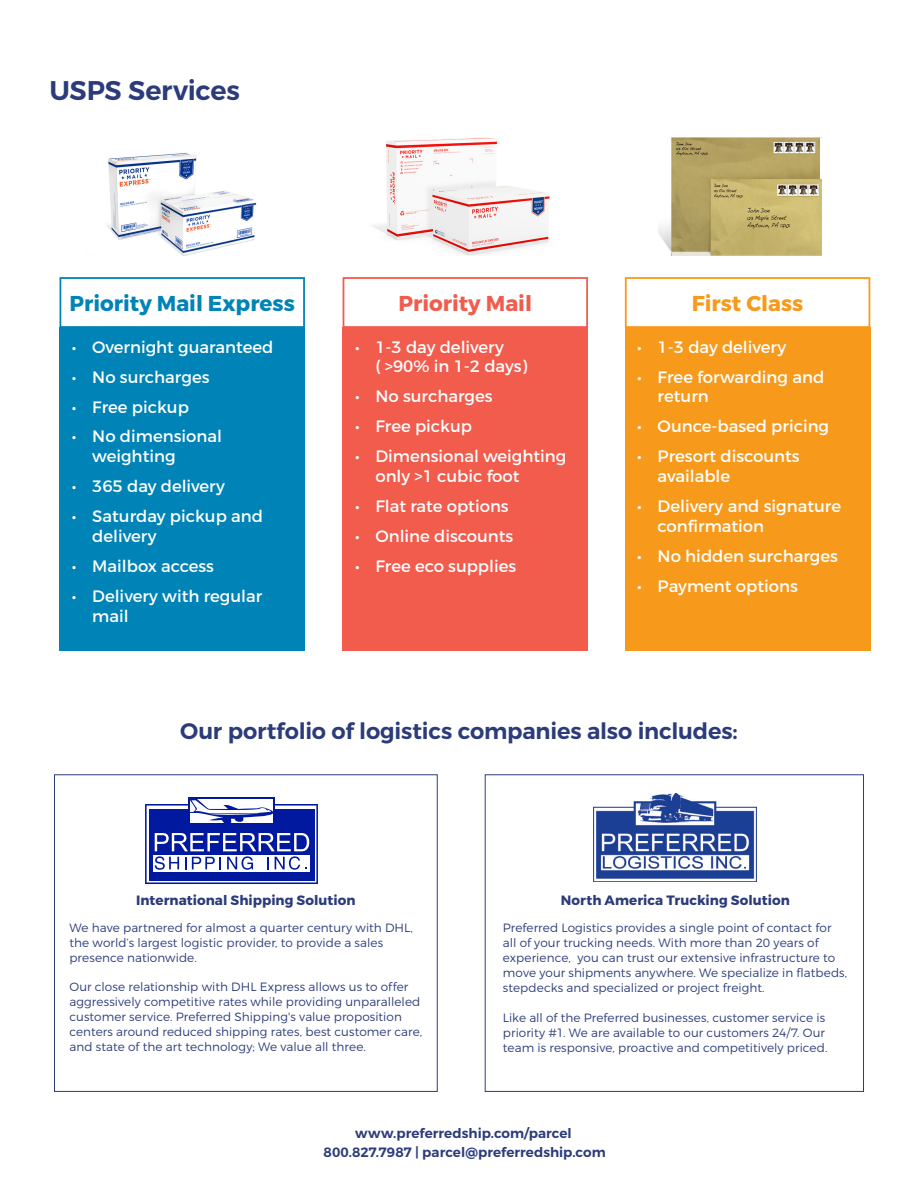
<style>
.page{position:relative;width:918px;height:1188px;background:#fff}
.page>*{position:absolute;margin:0;border:0;box-sizing:border-box;transform-origin:0 0}
.Box3_Text{font:600 27px "Montserrat";letter-spacing:-.01em;color:#2c3c7a}
.Text_SemiBold_15{font:600 22.5px "Montserrat";letter-spacing:-.01em;color:#2c3c7a}
.t1{font:700 21.45px "Montserrat";color:#0083b6}
.t2{font:700 21.45px "Montserrat";color:#f15c4d}
.t3{font:700 21.45px "Montserrat";color:#f79a1c}
.t4{font:16.5px/19.8px "Montserrat";color:#fff}
.Box3_Text-2{font:600 13.5px "Montserrat";letter-spacing:.005em;color:#2c3c7a}
.Box1_Text{font:700 13.5px "Montserrat";letter-spacing:.005em;color:#2c3c7a}
.Slogan-BT{font:300 12px/15px "Montserrat";letter-spacing:.005em;color:#2c3c7a}
.Box1_Text-2{font:300 12px/15px "Montserrat";letter-spacing:.005em;color:#2c3c7a}
</style>
<div class="page">
<div style="left:60px;top:327px;width:245px;height:324px;background:#0083b6"></div>
<div style="left:60px;top:277px;width:245px;height:51px;border:2px solid #0083b6"></div>
<div style="left:343px;top:327px;width:245px;height:324px;background:#f15c4d"></div>
<div style="left:343px;top:277px;width:245px;height:51px;background:#fff;border:2px solid #f15c4d"></div>
<div style="left:625px;top:327px;width:245px;height:324px;background:#f79a1c"></div>
<div style="left:625px;top:277px;width:245px;height:51px;border:2px solid #f79a1c"></div>
<div style="left:485px;top:774px;width:379px;height:318px;border:1px solid #2c3c7a"></div>
<div style="left:54px;top:774px;width:384px;height:318px;border:1px solid #2c3c7a"></div>
<img style="left:594px;top:793px;width:163px;height:89px">
<img style="left:106px;top:153px;width:151px;height:102px">
<img style="left:373px;top:138px;width:177px;height:117px">
<img style="left:659px;top:138px;width:163px;height:117px">
<div style="left:188px;top:798px;width:87px;height:27px;background:#00199f"></div>
<svg style="left:145px;top:799px;width:173px;height:85px"></svg>
<p class="Box3_Text" style="left:49px;top:74px;width:192px">USPS Services</p>
<p class="t1" style="left:70px;top:290px;width:227px">Priority Mail Express</p>
<p class="t4" style="left:72px;top:337px;width:203px">• Overnight guaranteed</p>
<p class="t4" style="left:72px;top:367px;width:139px">• No surcharges</p>
<p class="t4" style="left:72px;top:397px;width:118px">• Free pickup</p>
<p class="t4" style="left:92px;top:427px;width:131px;text-indent:-20px">• No dimensional weighting</p>
<p class="t4" style="left:72px;top:476px;width:155px">• 365 day delivery</p>
<p class="t4" style="left:92px;top:506px;width:172px;text-indent:-20px">• Saturday pickup and delivery</p>
<p class="t4" style="left:72px;top:556px;width:144px">• Mailbox access</p>
<p class="t4" style="left:92px;top:586px;width:172px;text-indent:-20px">• Delivery with regular mail</p>
<p class="t2" style="left:399px;top:290px;width:135px">Priority Mail</p>
<p class="t4" style="left:375px;top:337px;width:153px;text-indent:-20px">• 1-3 day delivery<br>( &gt;90% in 1-2 days)</p>
<p class="t4" style="left:355px;top:387px;width:139px">• No surcharges</p>
<p class="t4" style="left:355px;top:416px;width:118px">• Free pickup</p>
<p class="t4" style="left:375px;top:446px;width:193px;text-indent:-20px">• Dimensional weighting only &gt;1 cubic foot</p>
<p class="t4" style="left:355px;top:496px;width:155px">• Flat rate options</p>
<p class="t4" style="left:355px;top:526px;width:160px">• Online discounts</p>
<p class="t4" style="left:355px;top:556px;width:163px">• Free eco supplies</p>
<p class="t3" style="left:692px;top:290px;width:113px">First Class</p>
<p class="t4" style="left:637px;top:337px;width:150px">• 1-3 day delivery</p>
<p class="t4" style="left:658px;top:367px;width:168px;text-indent:-20px">• Free forwarding and return</p>
<p class="t4" style="left:637px;top:416px;width:193px">• Ounce-based pricing</p>
<p class="t4" style="left:658px;top:446px;width:143px;text-indent:-20px">• Presort discounts available</p>
<p class="t4" style="left:658px;top:496px;width:185px;text-indent:-20px">• Delivery and signature confirmation</p>
<p class="t4" style="left:637px;top:546px;width:202px">• No hidden surcharges</p>
<p class="t4" style="left:637px;top:576px;width:162px">• Payment options</p>
<p class="Text_SemiBold_15" style="left:180px;top:717px;width:559px">Our portfolio of logistics companies also includes:</p>
<p class="Box1_Text" style="left:136px;top:892px;width:221px">International Shipping Solution</p>
<p class="Box1_Text-2" style="left:69px;top:920px;width:345px">We have partnered for almost a quarter century with DHL, the world’s largest logistic provider, to provide a sales presence nationwide.</p>
<p class="Box1_Text-2" style="left:69px;top:979px;width:354px">Our close relationship with DHL Express allows us to offer aggressively competitive rates while providing unparalleled customer service. Preferred Shipping's value proposition centers around reduced shipping rates, best customer care, and state of the art technology; We value all three.</p>
<p class="Box1_Text" style="left:561px;top:892px;width:230px">North America Trucking Solution</p>
<p class="Slogan-BT" style="left:503px;top:920px;width:346px">Preferred Logistics provides a single point of contact for all of your trucking needs. With more than 20 years of experience, you can trust our extensive infrastructure to move your shipments anywhere. We specialize in flatbeds, stepdecks and specialized or project freight.</p>
<p class="Slogan-BT" style="left:503px;top:1010px;width:326px">Like all of the Preferred businesses, customer service is priority #1. We are available to our customers 24/7. Our team is responsive, proactive and competitively priced.</p>
<p class="Box3_Text-2" style="left:355px;top:1125px;width:218px">www.preferredship.com/parcel</p>
<p class="Box3_Text-2" style="left:324px;top:1144px;width:284px">800.827.7987 | parcel@preferredship.com</p>
</div>
